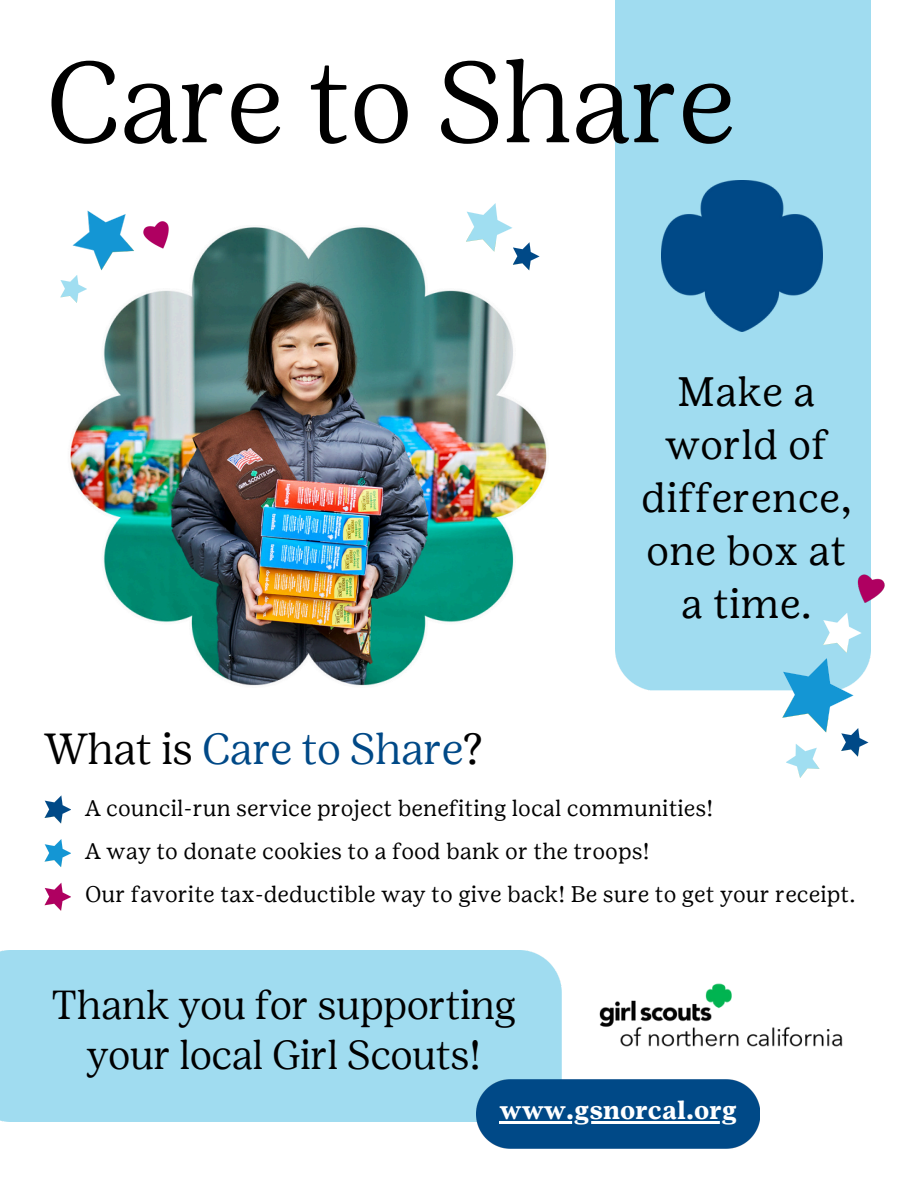
<style>
.page{position:relative;width:918px;height:1188px;background:#fff}
.page>*{position:absolute;margin:0;border:0;box-sizing:border-box;transform-origin:0 0}
.t1{font:300 114.15px "Girl Scout Display";color:#000}
.t2{font:300 43.35px "Girl Scout Display";color:#004987}
.t3{font:40.95px/52.8px "Girl Scout Text";color:#000;text-align:center}
.t4{font:300 40.35px/49.5px "Girl Scout Display";color:#000;text-align:center}
.t5{font:700 25.5px "Girl Scout Text";color:#fff}
.t6{font:22.5px "Girl Scout Text";color:#000}
.s1{color:#000}
</style>
<div class="page">
<img style="left:70px;top:227px;width:477px;height:459px">
<img style="left:70px;top:210px;width:109px;height:67px">
<img style="left:73px;top:211px;width:61px;height:59px">
<img style="left:513px;top:270px;width:27px;height:1px">
<img style="left:60px;top:275px;width:27px;height:28px">
<svg style="left:466px;top:227px;width:74px;height:43px"></svg>
<img style="left:466px;top:203px;width:47px;height:49px">
<div style="left:616px;top:0;width:254px;height:691px;background:#a0dcf0"></div>
<img style="left:599px;top:983px;width:244px;height:64px">
<img style="left:855px;top:573px;width:30px;height:30px">
<svg style="left:782px;top:613px;width:87px;height:165px"></svg>
<img style="left:841px;top:728px;width:28px;height:29px">
<img style="left:661px;top:181px;width:161px;height:151px">
<div style="left:0;top:950px;width:562px;height:171px;background:#a0dcf0"></div>
<img style="left:44px;top:795px;width:27px;height:29px">
<img style="left:44px;top:839px;width:27px;height:28px">
<img style="left:44px;top:883px;width:27px;height:28px">
<div style="left:476px;top:1080px;width:284px;height:68px;background:#004987"></div>
<hr style="left:499px;top:1121px;width:238px;height:3px;background:#fff">
<p class="t1" style="left:47px;top:35px;width:689px">Care to Share</p>
<p class="t3" style="left:641px;top:365px;width:212px">Make a world of difference, one box at a time.</p>
<p class="t2" style="left:44px;top:723px;width:440px"><span class="s1">What is</span> Care to Share<span class="s1">?</span></p>
<p class="t6" style="left:85px;top:795px;width:630px">A council-run service project benefiting local communities!</p>
<p class="t6" style="left:85px;top:838px;width:566px">A way to donate cookies to a food bank or the troops!</p>
<p class="t6" style="left:85px;top:881px;width:772px">Our favorite tax-deductible way to give back! Be sure to get your receipt.</p>
<h2 class="t4" style="left:52px;top:980px;width:466px">Thank you for supporting your local Girl Scouts!</h2>
<p class="t5" style="left:499px;top:1095px;width:239px">www.gsnorcal.org</p>
</div>
